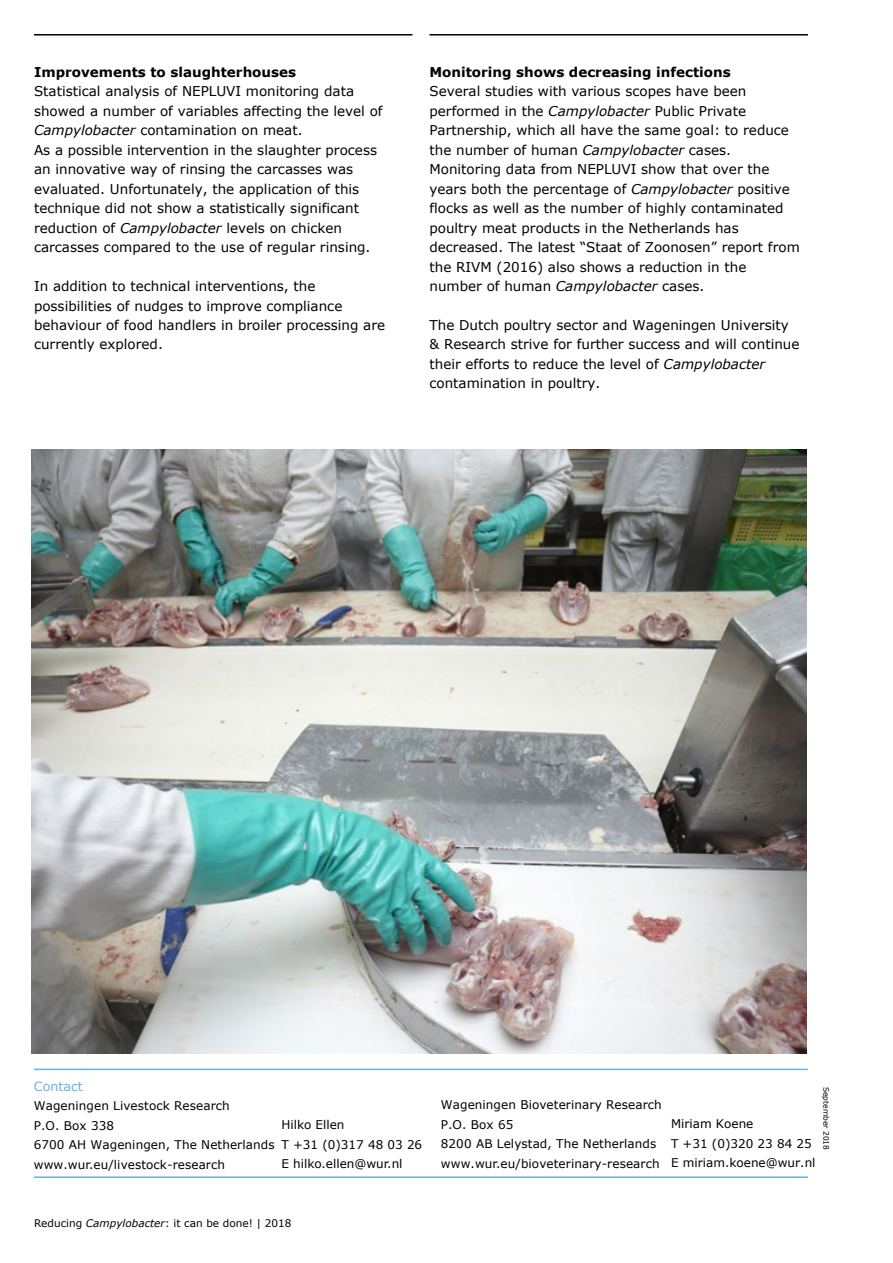
<style>
.page{position:relative;width:893px;height:1263px;background:#fff}
.page>*{position:absolute;margin:0;border:0;box-sizing:border-box;transform-origin:0 0}
.t1{font:13.5px/19.5px "Verdana";color:#000}
.t2{font:700 13.5px "Verdana";color:#000}
.t3{font:12.75px "Verdana";color:#6bb1e2}
.t4{font:12px/19.4px "Verdana";letter-spacing:.005em;color:#000}
.t5{font:10.5px "Verdana";color:#000}
.t6{font:7.5px "Verdana";color:#000}
.s1{font-style:italic}
</style>
<div class="page">
<hr style="left:34px;top:1176px;width:774px;height:2px;background:#6bb1e2">
<hr style="left:34px;top:1069px;width:774px;height:1px;background:#6bb1e2">
<img style="left:31px;top:449px;width:775px;height:604px">
<hr style="left:429px;top:34px;width:379px;height:2px;background:#000">
<hr style="left:34px;top:34px;width:378px;height:2px;background:#000">
<p class="t2" style="left:34px;top:62px;width:264px">Improvements to slaughterhouses</p>
<p class="t1" style="left:34px;top:81px;width:350px">Statistical analysis of NEPLUVI monitoring data showed a number of variables affecting the level of <span class="s1">Campylobacter</span> contamination on meat.<br>As a possible intervention in the slaughter process an innovative way of rinsing the carcasses was evaluated. Unfortunately, the application of this technique did not show a statistically significant reduction of <span class="s1">Campylobacter</span> levels on chicken carcasses compared to the use of regular rinsing.</p>
<p class="t1" style="left:34px;top:276px;width:353px">In addition to technical interventions, the possibilities of nudges to improve compliance behaviour of food handlers in broiler processing are currently explored.</p>
<p class="t2" style="left:429px;top:62px;width:303px">Monitoring shows decreasing infections</p>
<p class="t1" style="left:429px;top:81px;width:372px">Several studies with various scopes have been performed in the <span class="s1">Campylobacter</span> Public Private Partnership, which all have the same goal: to reduce the number of human <span class="s1">Campylobacter</span> cases.<br>Monitoring data from NEPLUVI show that over the years both the percentage of <span class="s1">Campylobacter</span> positive flocks as well as the number of highly contaminated poultry meat products in the Netherlands has decreased. The latest “Staat of Zoonosen” report from the RIVM (2016) also shows a reduction in the number of human <span class="s1">Campylobacter</span> cases.</p>
<p class="t1" style="left:429px;top:315px;width:371px">The Dutch poultry sector and Wageningen University &amp; Research strive for further success and will continue their efforts to reduce the level of <span class="s1">Campylobacter </span>contamination in poultry.</p>
<p class="t3" style="left:34px;top:1077px;width:51px">Contact</p>
<p class="t4" style="left:34px;top:1096px;width:242px">Wageningen Livestock Research<br>P.O. Box 338<br>6700 AH Wageningen, The Netherlands www.wur.eu/livestock-research</p>
<p class="t4" style="left:281px;top:1115px;width:142px">Hilko Ellen<br>T +31 (0)317 48 03 26<br>E hilko.ellen@wur.nl</p>
<p class="t5" style="left:34px;top:1216px;width:259px">Reducing <span class="s1">Campylobacter</span>: it can be done! | 2018</p>
<p class="t4" style="left:441px;top:1095px;width:222px">Wageningen Bioveterinary Research<br>P.O. Box 65<br>8200 AB Lelystad, The Netherlands www.wur.eu/bioveterinary-research</p>
<p class="t6" style="left:831px;top:1087px;width:65px;rotate:90deg">September 2018</p>
<p class="t4" style="left:671px;top:1114px;width:146px">Miriam Koene<br>T +31 (0)320 23 84 25<br>E miriam.koene@wur.nl</p>
</div>
